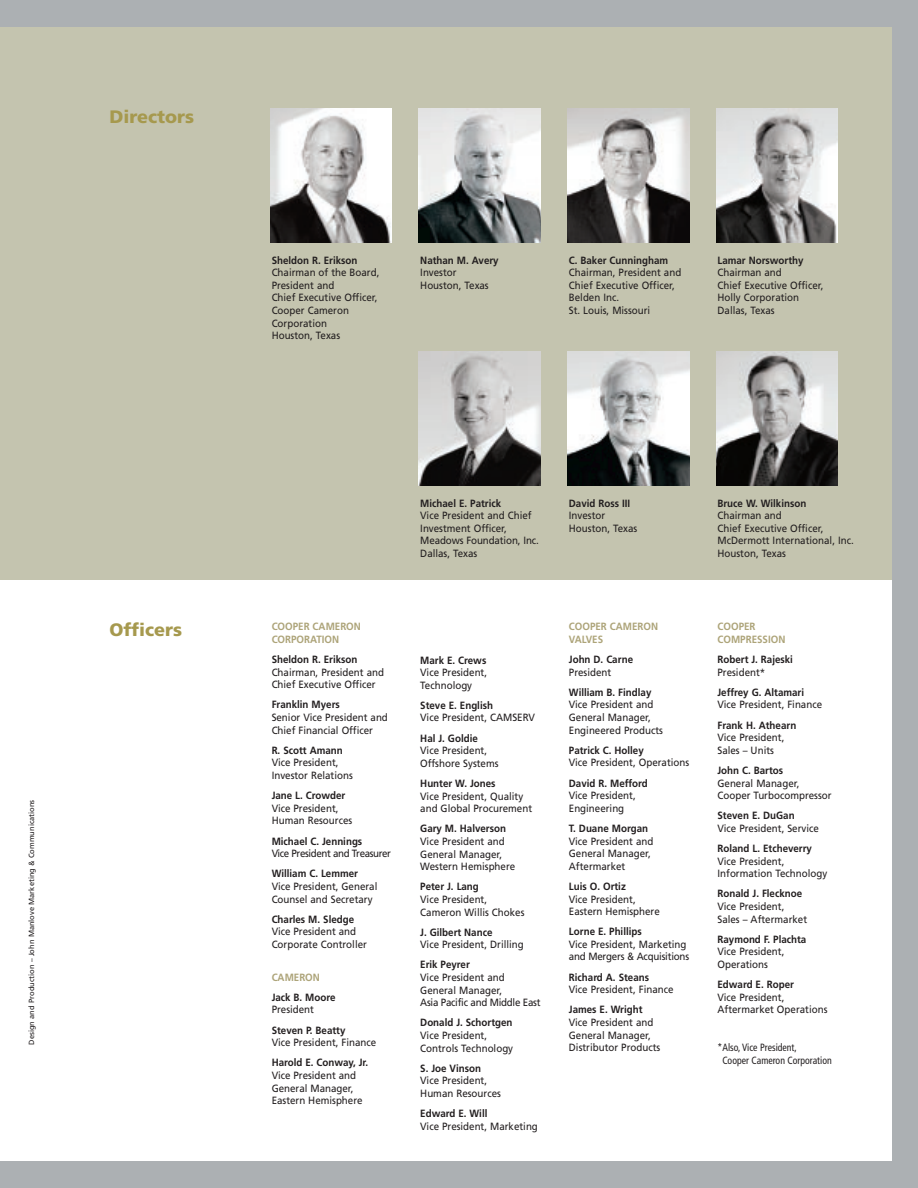
<style>
.page{position:relative;width:918px;height:1188px;background:#fff}
.page>*{position:absolute;margin:0;border:0;box-sizing:border-box;transform-origin:0 0}
.t1{font:900 18px "Frutiger";color:#a6994e}
.t2{font:10.5px/12.6px "Frutiger";color:#231f20;scale:.93 1}
.t3{font:700 10.5px "Frutiger";color:#231f20;scale:.93 1}
.t4{font:700 10.5px/12.6px "Frutiger";color:#ada479;scale:.93 1}
.t5{font:10.5px/12.6px "Frutiger";letter-spacing:-.02em;color:#231f20;scale:.93 1}
.t6{font:condensed 10.5px/12.6px "Frutiger";color:#231f20;scale:.93 1}
.t7{font:10.5px "Frutiger";letter-spacing:-.04em;color:#231f20;scale:.93 1}
.t8{font:7.5px "Frutiger";color:#231f20}
</style>
<div class="page">
<div style="left:0;top:0;width:917px;height:1188px;background:#acb0b3"></div>
<div style="left:0;top:27px;width:891px;height:553px;background:#c4c4af"></div>
<div style="left:0;top:580px;width:891px;height:581px;background:#fff"></div>
<img style="left:270px;top:108px;width:121px;height:135px">
<img style="left:418px;top:108px;width:122px;height:135px">
<img style="left:567px;top:108px;width:121px;height:135px">
<img style="left:716px;top:108px;width:121px;height:135px">
<img style="left:418px;top:351px;width:122px;height:135px">
<img style="left:567px;top:351px;width:121px;height:135px">
<img style="left:716px;top:351px;width:121px;height:135px">
<p class="t8" style="left:28px;top:1045px;width:246px;rotate:-90deg">Design and Production – John Manlove Marketing &amp; Communications</p>
<h1 class="t1" style="left:109px;top:110px;width:86px">Directors</h1>
<p class="t3" style="left:271px;top:256px;width:94px">Sheldon R. Erikson</p>
<p class="t2" style="left:271px;top:267px;width:117px">Chairman of the Board,<br>President and<br>Chief Executive Officer,<br>Cooper Cameron<br>Corporation<br>Houston, Texas</p>
<p class="t3" style="left:420px;top:256px;width:86px">Nathan M. Avery</p>
<p class="t2" style="left:420px;top:267px;width:75px">Investor<br>Houston, Texas</p>
<p class="t3" style="left:568px;top:256px;width:108px">C. Baker Cunningham</p>
<p class="t2" style="left:568px;top:267px;width:122px">Chairman, President and<br>Chief Executive Officer,<br>Belden Inc.<br>St. Louis, Missouri</p>
<p class="t3" style="left:717px;top:256px;width:94px">Lamar Norsworthy</p>
<p class="t2" style="left:717px;top:267px;width:115px">Chairman and<br>Chief Executive Officer,<br>Holly Corporation<br>Dallas, Texas</p>
<h1 class="t1" style="left:109px;top:622px;width:74px">Officers</h1>
<p class="t4" style="left:271px;top:621px;width:97px">COOPER CAMERON<br>CORPORATION</p>
<p class="t3" style="left:271px;top:655px;width:94px">Sheldon R. Erikson</p>
<p class="t2" style="left:271px;top:667px;width:122px">Chairman, President and<br>Chief Executive Officer</p>
<p class="t3" style="left:271px;top:701px;width:75px">Franklin Myers</p>
<p class="t2" style="left:271px;top:712px;width:126px">Senior Vice President and<br>Chief Financial Officer</p>
<p class="t3" style="left:271px;top:746px;width:78px">R. Scott Amann</p>
<p class="t2" style="left:271px;top:757px;width:89px">Vice President,<br>Investor Relations</p>
<p class="t3" style="left:271px;top:791px;width:81px">Jane L. Crowder</p>
<p class="t2" style="left:271px;top:803px;width:88px">Vice President,<br>Human Resources</p>
<p class="t3" style="left:271px;top:837px;width:99px">Michael C. Jennings</p>
<p class="t7" style="left:271px;top:849px;width:130px">Vice President and Treasurer</p>
<p class="t3" style="left:271px;top:869px;width:94px">William C. Lemmer</p>
<p class="t2" style="left:271px;top:881px;width:115px">Vice President, General<br>Counsel and Secretary</p>
<p class="t3" style="left:271px;top:915px;width:90px">Charles M. Sledge</p>
<p class="t2" style="left:271px;top:926px;width:104px">Vice President and<br>Corporate Controller</p>
<p class="t4" style="left:271px;top:972px;width:53px">CAMERON</p>
<p class="t3" style="left:271px;top:993px;width:70px">Jack B. Moore</p>
<p class="t2" style="left:271px;top:1004px;width:47px">President</p>
<p class="t3" style="left:271px;top:1026px;width:81px">Steven P. Beatty</p>
<p class="t2" style="left:271px;top:1037px;width:114px">Vice President, Finance</p>
<p class="t3" style="left:271px;top:1058px;width:105px">Harold E. Conway, Jr.</p>
<p class="t2" style="left:271px;top:1070px;width:99px">Vice President and<br>General Manager,<br>Eastern Hemisphere</p>
<p class="t3" style="left:420px;top:499px;width:88px">Michael E. Patrick</p>
<p class="t2" style="left:420px;top:510px;width:129px">Vice President and Chief<br>Investment Officer,<br>Meadows Foundation, Inc.<br>Dallas, Texas</p>
<p class="t3" style="left:420px;top:656px;width:72px">Mark E. Crews</p>
<p class="t2" style="left:420px;top:667px;width:73px">Vice President,<br>Technology</p>
<p class="t3" style="left:420px;top:701px;width:80px">Steve E. English</p>
<p class="t2" style="left:420px;top:712px;width:125px">Vice President, CAMSERV</p>
<p class="t3" style="left:420px;top:734px;width:63px">Hal J. Goldie</p>
<p class="t2" style="left:420px;top:745px;width:86px">Vice President,<br>Offshore Systems</p>
<p class="t3" style="left:420px;top:779px;width:82px">Hunter W. Jones</p>
<p class="t2" style="left:420px;top:790px;width:122px">Vice President, Quality and Global Procurement</p>
<p class="t3" style="left:420px;top:824px;width:94px">Gary M. Halverson</p>
<p class="t2" style="left:420px;top:836px;width:104px">Vice President and<br>General Manager,<br>Western Hemisphere</p>
<p class="t3" style="left:420px;top:882px;width:65px">Peter J. Lang</p>
<p class="t2" style="left:420px;top:894px;width:114px">Vice President,<br>Cameron Willis Chokes</p>
<p class="t3" style="left:420px;top:928px;width:79px">J. Gilbert Nance</p>
<p class="t2" style="left:420px;top:939px;width:113px">Vice President, Drilling</p>
<p class="t3" style="left:420px;top:961px;width:55px">Erik Peyrer</p>
<p class="t2" style="left:420px;top:972px;width:131px">Vice President and<br>General Manager,<br>Asia Pacific and Middle East</p>
<p class="t3" style="left:420px;top:1019px;width:101px">Donald J. Schortgen</p>
<p class="t2" style="left:420px;top:1030px;width:101px">Vice President,<br>Controls Technology</p>
<p class="t3" style="left:420px;top:1064px;width:67px">S. Joe Vinson</p>
<p class="t2" style="left:420px;top:1075px;width:88px">Vice President,<br>Human Resources</p>
<p class="t3" style="left:420px;top:1109px;width:74px">Edward E. Will</p>
<p class="t2" style="left:420px;top:1121px;width:128px">Vice President, Marketing</p>
<p class="t3" style="left:568px;top:499px;width:67px">David Ross III</p>
<p class="t2" style="left:568px;top:510px;width:75px">Investor<br>Houston, Texas</p>
<p class="t4" style="left:568px;top:621px;width:97px">COOPER CAMERON<br>VALVES</p>
<p class="t3" style="left:568px;top:655px;width:71px">John D. Carne</p>
<p class="t2" style="left:568px;top:667px;width:47px">President</p>
<p class="t3" style="left:568px;top:688px;width:90px">William B. Findlay</p>
<p class="t2" style="left:568px;top:699px;width:103px">Vice President and<br>General Manager,<br>Engineered Products</p>
<p class="t3" style="left:568px;top:746px;width:82px">Patrick C. Holley</p>
<p class="t2" style="left:568px;top:757px;width:131px">Vice President, Operations</p>
<p class="t3" style="left:568px;top:779px;width:86px">David R. Mefford</p>
<p class="t2" style="left:568px;top:790px;width:73px">Vice President,<br>Engineering</p>
<p class="t3" style="left:568px;top:824px;width:87px">T. Duane Morgan</p>
<p class="t2" style="left:568px;top:835px;width:92px">Vice President and<br>General Manager,<br>Aftermarket</p>
<p class="t3" style="left:568px;top:882px;width:63px">Luis O. Ortiz</p>
<p class="t2" style="left:568px;top:893px;width:99px">Vice President,<br>Eastern Hemisphere</p>
<p class="t3" style="left:568px;top:927px;width:80px">Lorne E. Phillips</p>
<p class="t5" style="left:568px;top:939px;width:131px">Vice President, Marketing and Mergers &amp; Acquisitions</p>
<p class="t3" style="left:568px;top:973px;width:88px">Richard A. Steans</p>
<p class="t2" style="left:568px;top:984px;width:114px">Vice President, Finance</p>
<p class="t3" style="left:568px;top:1006px;width:81px">James E. Wright</p>
<p class="t2" style="left:568px;top:1017px;width:100px">Vice President and<br>General Manager,<br>Distributor Products</p>
<p class="t3" style="left:717px;top:499px;width:97px">Bruce W. Wilkinson</p>
<p class="t2" style="left:717px;top:510px;width:148px">Chairman and<br>Chief Executive Officer,<br>McDermott International, Inc.<br>Houston, Texas</p>
<p class="t4" style="left:717px;top:621px;width:74px">COOPER<br>COMPRESSION</p>
<p class="t3" style="left:717px;top:655px;width:83px">Robert J. Rajeski</p>
<p class="t2" style="left:717px;top:667px;width:53px">President*</p>
<p class="t3" style="left:717px;top:688px;width:94px">Jeffrey G. Altamari</p>
<p class="t2" style="left:717px;top:699px;width:114px">Vice President, Finance</p>
<p class="t3" style="left:717px;top:721px;width:86px">Frank H. Athearn</p>
<p class="t2" style="left:717px;top:732px;width:73px">Vice President,<br>Sales – Units</p>
<p class="t3" style="left:717px;top:766px;width:72px">John C. Bartos</p>
<p class="t2" style="left:717px;top:777px;width:124px">General Manager,<br>Cooper Turbocompressor</p>
<p class="t3" style="left:717px;top:811px;width:84px">Steven E. DuGan</p>
<p class="t2" style="left:717px;top:823px;width:110px">Vice President, Service</p>
<p class="t3" style="left:717px;top:844px;width:103px">Roland L. Etcheverry</p>
<p class="t2" style="left:717px;top:856px;width:119px">Vice President,<br>Information Technology</p>
<p class="t3" style="left:717px;top:890px;width:92px">Ronald J. Flecknoe</p>
<p class="t2" style="left:717px;top:901px;width:98px">Vice President,<br>Sales – Aftermarket</p>
<p class="t3" style="left:717px;top:935px;width:97px">Raymond F. Plachta</p>
<p class="t2" style="left:717px;top:946px;width:73px">Vice President,<br>Operations</p>
<p class="t3" style="left:717px;top:980px;width:84px">Edward E. Roper</p>
<p class="t2" style="left:717px;top:992px;width:120px">Vice President,<br>Aftermarket Operations</p>
<p class="t6" style="left:722px;top:1042px;width:119px;text-indent:-5px">*Also, Vice President,<br>Cooper Cameron Corporation</p>
</div>
